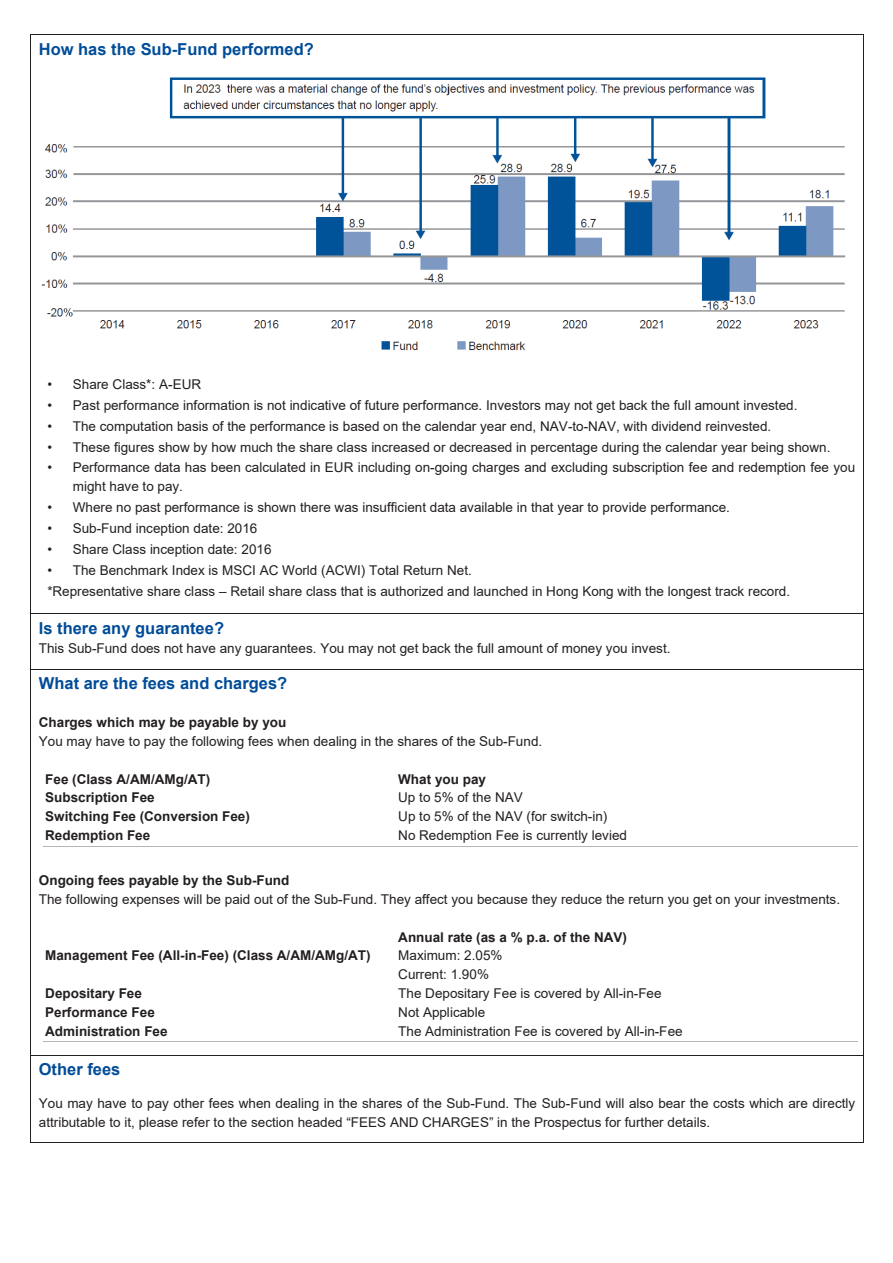
<style>
.page{position:relative;width:893px;height:1263px;background:#fff}
.page>*{position:absolute;margin:0;border:0;box-sizing:border-box;transform-origin:0 0}
.t1{font:700 16.5px "Arial";color:#004c98}
.t2{font:13.5px/18.8px "Arial";color:#231f20}
.t3{font:700 13.5px "Arial";color:#231f20}
</style>
<div class="page">
<hr style="left:31px;top:35px;width:832px;height:1px;background:#231f20">
<hr style="left:30px;top:40px;width:1px;height:573px;background:#231f20">
<hr style="left:863px;top:40px;width:1px;height:573px;background:#231f20">
<hr style="left:31px;top:613px;width:832px;height:1px;background:#231f20">
<hr style="left:30px;top:618px;width:1px;height:51px;background:#231f20">
<hr style="left:863px;top:618px;width:1px;height:51px;background:#231f20">
<hr style="left:43px;top:846px;width:815px;height:1px;background:#b5b5b6">
<hr style="left:43px;top:1041px;width:815px;height:1px;background:#b5b5b6">
<hr style="left:31px;top:669px;width:832px;height:1px;background:#231f20">
<hr style="left:30px;top:674px;width:1px;height:381px;background:#231f20">
<hr style="left:863px;top:674px;width:1px;height:381px;background:#231f20">
<hr style="left:31px;top:1055px;width:832px;height:1px;background:#231f20">
<hr style="left:30px;top:1060px;width:1px;height:82px;background:#231f20">
<hr style="left:31px;top:1142px;width:832px;height:1px;background:#231f20">
<hr style="left:863px;top:1060px;width:1px;height:82px;background:#231f20">
<img style="left:41px;top:77px;width:805px;height:274px">
<p class="t1" style="left:39px;top:38px;width:277px">How has the Sub-Fund performed?</p>
<p class="t2" style="left:47px;top:375px;width:155px">• Share Class*: A-EUR</p>
<p class="t2" style="left:47px;top:396px;width:752px">• Past performance information is not indicative of future performance. Investors may not get back the full amount invested.</p>
<p class="t2" style="left:47px;top:417px;width:725px">• The computation basis of the performance is based on the calendar year end, NAV-to-NAV, with dividend reinvested.</p>
<p class="t2" style="left:47px;top:437px;width:785px">• These figures show by how much the share class increased or decreased in percentage during the calendar year being shown.</p>
<p class="t2" style="left:73px;top:458px;width:784px;text-indent:-25px">• Performance data has been calculated in EUR including on-going charges and excluding subscription fee and redemption fee you might have to pay.</p>
<p class="t2" style="left:47px;top:498px;width:684px">• Where no past performance is shown there was insufficient data available in that year to provide performance.</p>
<p class="t2" style="left:47px;top:519px;width:212px">• Sub-Fund inception date: 2016</p>
<p class="t2" style="left:47px;top:540px;width:226px">• Share Class inception date: 2016</p>
<p class="t2" style="left:47px;top:559px;width:744px;line-height:20.9px">• The Benchmark Index is MSCI AC World (ACWI) Total Return Net.<br>*Representative share class – Retail share class that is authorized and launched in Hong Kong with the longest track record.</p>
<p class="t1" style="left:39px;top:616px;width:187px">Is there any guarantee?</p>
<p class="t2" style="left:39px;top:639px;width:633px">This Sub-Fund does not have any guarantees. You may not get back the full amount of money you invest.</p>
<p class="t1" style="left:39px;top:672px;width:250px">What are the fees and charges?</p>
<p class="t3" style="left:39px;top:713px;width:249px">Charges which may be payable by you</p>
<p class="t2" style="left:39px;top:732px;width:505px">You may have to pay the following fees when dealing in the shares of the Sub-Fund.</p>
<p class="t3" style="left:45px;top:769px;width:167px">Fee (Class A/AM/AMg/AT)</p>
<p class="t3" style="left:398px;top:769px;width:89px">What you pay</p>
<p class="t3" style="left:45px;top:788px;width:111px">Subscription Fee</p>
<p class="t2" style="left:398px;top:788px;width:126px">Up to 5% of the NAV</p>
<p class="t3" style="left:45px;top:807px;width:206px">Switching Fee (Conversion Fee)</p>
<p class="t2" style="left:398px;top:807px;width:211px">Up to 5% of the NAV (for switch-in)</p>
<p class="t3" style="left:45px;top:826px;width:106px">Redemption Fee</p>
<p class="t2" style="left:398px;top:826px;width:230px">No Redemption Fee is currently levied</p>
<p class="t3" style="left:39px;top:871px;width:252px">Ongoing fees payable by the Sub-Fund</p>
<p class="t2" style="left:39px;top:890px;width:803px">The following expenses will be paid out of the Sub-Fund. They affect you because they reduce the return you get on your investments.</p>
<p class="t3" style="left:398px;top:927px;width:230px">Annual rate (as a % p.a. of the NAV)</p>
<p class="t3" style="left:45px;top:946px;width:327px">Management Fee (All-in-Fee) (Class A/AM/AMg/AT)</p>
<p class="t2" style="left:398px;top:946px;width:106px">Maximum: 2.05%<br>Current: 1.90%</p>
<p class="t3" style="left:45px;top:983px;width:98px">Depositary Fee</p>
<p class="t2" style="left:398px;top:984px;width:265px">The Depositary Fee is covered by All-in-Fee</p>
<p class="t3" style="left:45px;top:1002px;width:111px">Performance Fee</p>
<p class="t2" style="left:398px;top:1002px;width:88px">Not Applicable</p>
<p class="t3" style="left:45px;top:1021px;width:124px">Administration Fee</p>
<p class="t2" style="left:398px;top:1021px;width:286px">The Administration Fee is covered by All-in-Fee</p>
<p class="t1" style="left:39px;top:1058px;width:83px">Other fees</p>
<p class="t2" style="left:39px;top:1094px;width:818px">You may have to pay other fees when dealing in the shares of the Sub-Fund. The Sub-Fund will also bear the costs which are directly attributable to it, please refer to the section headed “FEES AND CHARGES” in the Prospectus for further details.</p>
</div>
